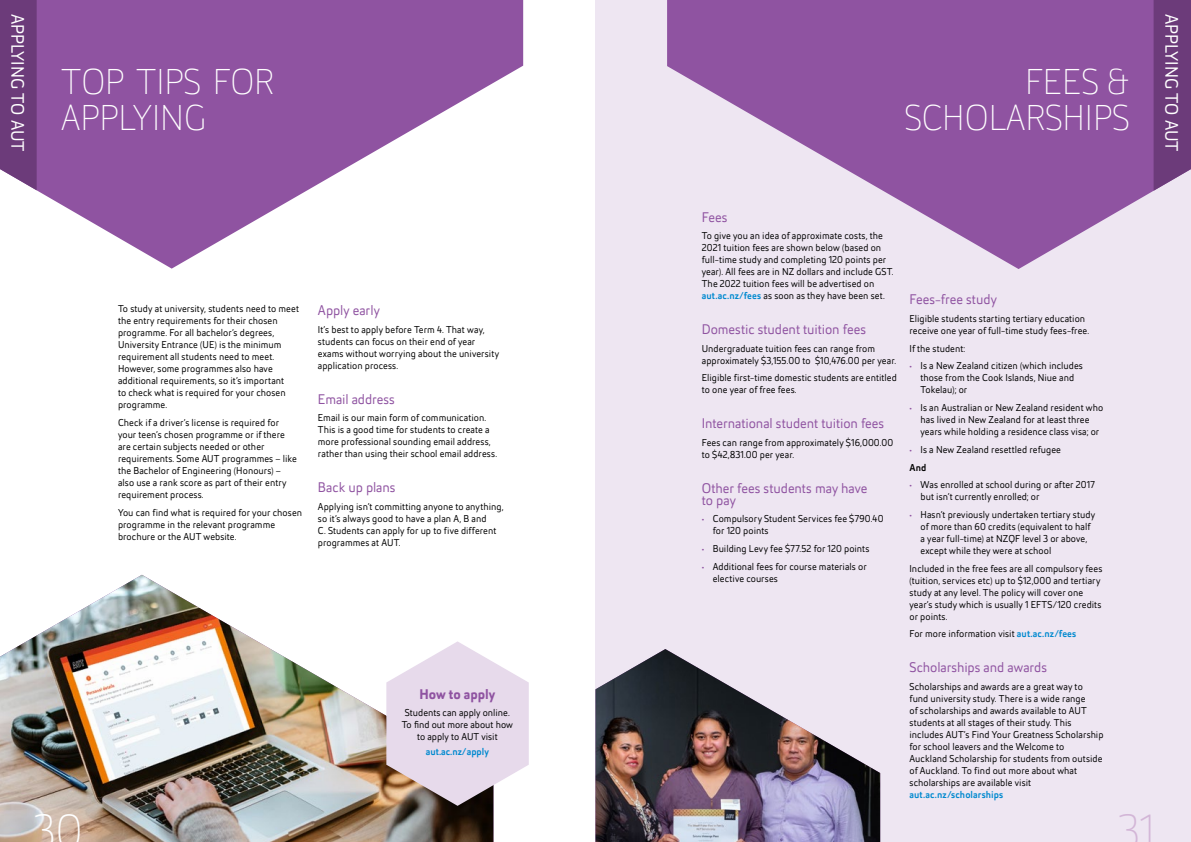
<style>
.page{position:relative;width:1191px;height:842px;background:#fff}
.page>*{position:absolute;margin:0;border:0;box-sizing:border-box;transform-origin:0 0}
.t1{font:100 48px "Helia Core";color:#fff}
.t2{font:100 48px "Helia Core";color:#d3b6d7}
.t3{font:100 36px/36px "Helia Core";color:#fff}
.t4{font:18px "Helia Core";color:#fff}
.t5{font:14px/12px "Helia Core";letter-spacing:-.005em;color:#8f53a1}
.t6{font:700 14px "Helia Core";color:#8f53a1}
.t7{font:10px/12px "Helia Core";letter-spacing:.005em;color:#000}
.t8{font:500 10px "Helia Core";letter-spacing:.005em;color:#0089cf}
.s1{font-weight:500;color:#0089cf}
.s2{font-size:8px;color:#8f53a1}
.s3{font-weight:500}
</style>
<div class="page">
<div style="left:595px;top:0;width:596px;height:842px;background:#eee6f2"></div>
<svg style="left:36px;top:0;width:487px;height:269px;fill:#8f53a1"></svg>
<svg style="left:0;top:0;width:37px;height:190px;background:#744581"></svg>
<img style="left:595px;top:649px;width:285px;height:193px">
<img style="left:0;top:575px;width:493px;height:267px">
<svg style="left:386px;top:641px;width:143px;height:165px"></svg>
<svg style="left:667px;top:0;width:486px;height:269px;fill:#8f53a1"></svg>
<svg style="left:1153px;top:0;width:38px;height:191px;background:#734481"></svg>
<h3 class="t4" style="left:30px;top:14px;width:139px;rotate:90deg">APPLYING TO AUT</h3>
<h2 class="t3" style="left:61px;top:63px;width:214px">TOP TIPS FOR<br>APPLYING</h2>
<h2 class="t3" style="left:904px;top:63px;width:227px;text-align:right">FEES &amp;<br>SCHOLARSHIPS</h2>
<h3 class="t4" style="left:1183px;top:14px;width:139px;rotate:90deg">APPLYING TO AUT</h3>
<p class="t7" style="left:118px;top:303px;width:182px">To study at university, students need to meet the entry requirements for their chosen programme. For all bachelor’s degrees, University Entrance (UE) is the minimum requirement all students need to meet.<br>However, some programmes also have additional requirements, so it’s important<br>to check what is required for your chosen programme.</p>
<p class="t7" style="left:118px;top:416px;width:180px">Check if a driver’s license is required for your teen’s chosen programme or if there are certain subjects needed or other requirements. Some AUT programmes – like the Bachelor of Engineering (Honours) – also use a rank score as part of their entry requirement process.</p>
<p class="t7" style="left:118px;top:506px;width:186px">You can find what is required for your chosen programme in the relevant programme brochure or the AUT website.</p>
<h3 class="t5" style="left:318px;top:304px;width:63px">Apply early</h3>
<p class="t7" style="left:318px;top:323px;width:183px">It’s best to apply before Term 4. That way, students can focus on their end of year exams without worrying about the university application process.</p>
<h3 class="t5" style="left:318px;top:393px;width:78px">Email address</h3>
<p class="t7" style="left:318px;top:412px;width:181px">Email is our main form of communication.<br>This is a good time for students to create a more professional sounding email address, rather than using their school email address.</p>
<h3 class="t5" style="left:318px;top:481px;width:79px">Back up plans</h3>
<p class="t7" style="left:318px;top:500px;width:187px">Applying isn’t committing anyone to anything, so it’s always good to have a plan A, B and<br>C. Students can apply for up to five different programmes at AUT.</p>
<h3 class="t6" style="left:419px;top:684px;width:77px">How to apply</h3>
<p class="t7" style="left:402px;top:707px;width:113px;text-align:center">Students can apply online.<br>To find out more about how to apply to AUT visit</p>
<p class="t8" style="left:426px;top:744px;width:64px">aut.ac.nz/apply</p>
<h3 class="t5" style="left:702px;top:211px;width:27px">Fees</h3>
<p class="t7" style="left:702px;top:230px;width:193px">To give you an idea of approximate costs, the 2021 tuition fees are shown below (based on full-time study and completing 120 points per year). All fees are in NZ dollars and include GST.<br>The 2022 tuition fees will be advertised on <span class="s1">aut.ac.nz/fees</span> as soon as they have been set.</p>
<h3 class="t5" style="left:702px;top:323px;width:166px">Domestic student tuition fees</h3>
<p class="t7" style="left:702px;top:342px;width:196px">Undergraduate tuition fees can range from approximately $3,155.00 to $10,476.00 per year.</p>
<p class="t7" style="left:702px;top:372px;width:197px">Eligible first-time domestic students are entitled to one year of free fees.</p>
<h3 class="t5" style="left:702px;top:417px;width:184px">International student tuition fees</h3>
<p class="t7" style="left:702px;top:436px;width:193px">Fees can range from approximately $16,000.00 to $42,831.00 per year.</p>
<h3 class="t5" style="left:702px;top:481px;width:167px">Other fees students may have to pay</h3>
<p class="t7" style="left:713px;top:513px;width:172px;text-indent:-11px"><span class="s2">•</span> Compulsory Student Services fee $790.40 for 120 points</p>
<p class="t7" style="left:702px;top:542px;width:169px"><span class="s2">•</span> Building Levy fee $77.52 for 120 points</p>
<p class="t7" style="left:713px;top:560px;width:155px;text-indent:-11px"><span class="s2">•</span> Additional fees for course materials or elective courses</p>
<h3 class="t5" style="left:909px;top:293px;width:89px">Fees-free study</h3>
<p class="t7" style="left:909px;top:313px;width:181px">Eligible students starting tertiary education receive one year of full-time study fees-free.</p>
<p class="t7" style="left:909px;top:342px;width:57px">If the student:</p>
<p class="t7" style="left:920px;top:360px;width:164px;text-indent:-11px"><span class="s2">•</span> Is a New Zealand citizen (which includes those from the Cook Islands, Niue and<br>Tokelau); or</p>
<p class="t7" style="left:920px;top:402px;width:184px;text-indent:-11px"><span class="s2">•</span> Is an Australian or New Zealand resident who has lived in New Zealand for at least three years while holding a residence class visa; or</p>
<p class="t7" style="left:909px;top:440px;width:153px;line-height:17.7px"><span class="s2">•</span> Is a New Zealand resettled refugee<br><span class="s3">And</span></p>
<p class="t7" style="left:920px;top:479px;width:176px;text-indent:-11px"><span class="s2">•</span> Was enrolled at school during or after 2017 but isn’t currently enrolled; or</p>
<p class="t7" style="left:920px;top:508px;width:176px;text-indent:-11px"><span class="s2">•</span> Hasn’t previously undertaken tertiary study of more than 60 credits (equivalent to half a year full-time) at NZQF level 3 or above, except while they were at school</p>
<p class="t7" style="left:909px;top:562px;width:194px">Included in the free fees are all compulsory fees (tuition, services etc) up to $12,000 and tertiary study at any level. The policy will cover one year’s study which is usually 1 EFTS/120 credits or points.</p>
<p class="t7" style="left:909px;top:628px;width:168px">For more information visit <span class="s1">aut.ac.nz/fees</span></p>
<h3 class="t5" style="left:909px;top:661px;width:139px">Scholarships and awards</h3>
<p class="t7" style="left:909px;top:680px;width:195px">Scholarships and awards are a great way to fund university study. There is a wide range<br>of scholarships and awards available to AUT students at all stages of their study. This includes AUT’s Find Your Greatness Scholarship for school leavers and the Welcome to Auckland Scholarship for students from outside of Auckland. To find out more about what scholarships are available visit</p>
<p class="t8" style="left:909px;top:787px;width:95px">aut.ac.nz/scholarships</p>
<h1 class="t1" style="left:33px;top:802px;width:52px">30</h1>
<h1 class="t2" style="left:1117px;top:802px;width:40px">31</h1>
</div>
